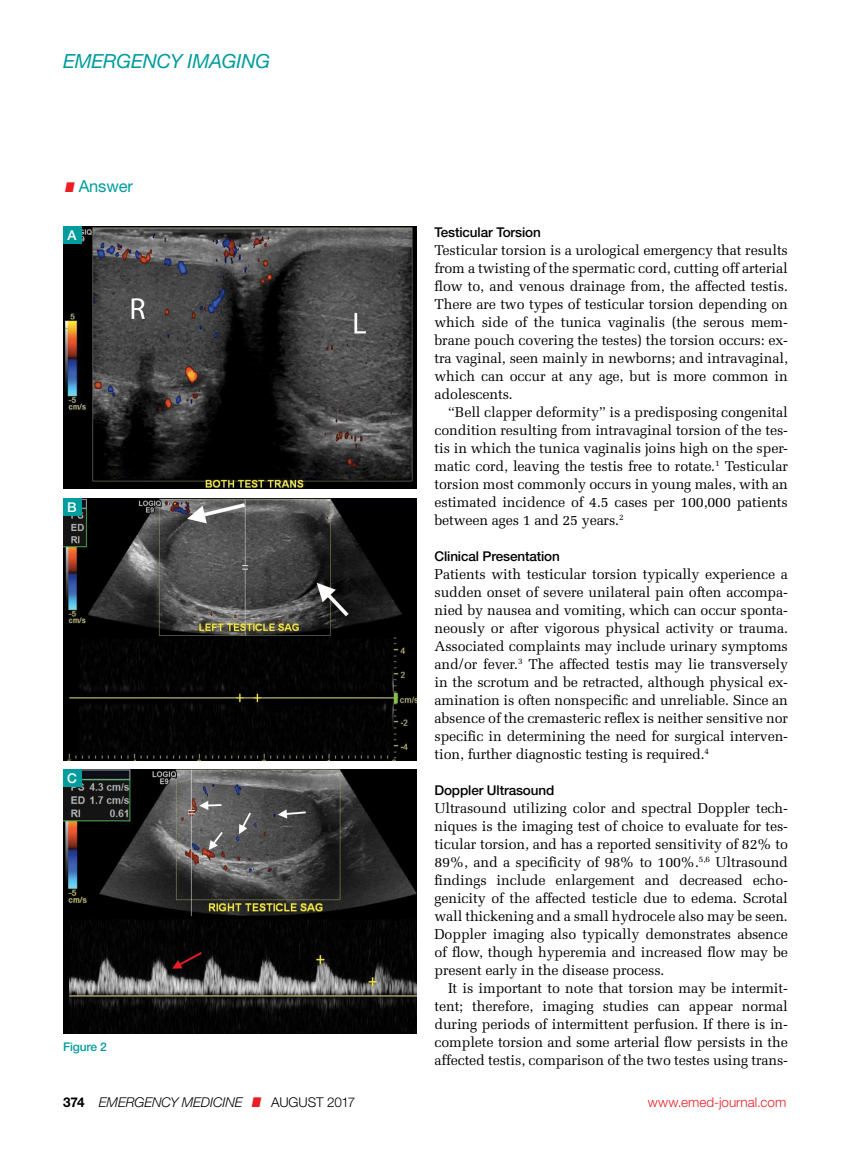
<style>
.page{position:relative;width:851px;height:1161px;background:#fff}
.page>*{position:absolute;margin:0;border:0;box-sizing:border-box;transform-origin:0 0}
.t1{font:italic 19.5px "Helvetica Neue LT Std";letter-spacing:-.01em;color:#009c9e}
.t2{font:16.5px "Helvetica Neue LT Std";letter-spacing:-.01em;color:#009c9e}
.t3{font:14.25px/18px "Melior LT Std";letter-spacing:-.01em;color:#000;text-align:justify}
.t4{font:500 13.5px "Helvetica Neue LT Std";letter-spacing:-.01em;color:#000}
.t5{font:italic 300 13.5px "Helvetica Neue LT Std";letter-spacing:-.005em;color:#000}
.t6{font:300 13.5px "Helvetica Neue LT Std";color:#ed1d24}
.t7{font:500 13.5px "Helvetica Neue LT Std";color:#fff}
.t8{font:500 12px "Helvetica Neue LT Std";letter-spacing:-.01em;color:#009c9e}
.s1{font-weight:900;font-style:italic;font-size:13.5px;color:#ed1d24}
.s2{font-weight:700;font-style:normal}
.s3{font-weight:900;color:#ed1d24}
.s4{font-style:normal}
</style>
<div class="page">
<img style="left:63px;top:226px;width:353px;height:263px">
<img style="left:63px;top:498px;width:353px;height:262px">
<img style="left:63px;top:770px;width:353px;height:264px">
<div style="left:63px;top:226px;width:18px;height:18px;background:#009c9e"></div>
<div style="left:63px;top:498px;width:18px;height:18px;background:#009c9e"></div>
<div style="left:63px;top:770px;width:18px;height:18px;background:#009c9e"></div>
<h1 class="t1" style="left:63px;top:49px;width:208px">EMERGENCY IMAGING</h1>
<p class="t2" style="left:63px;top:176px;width:71px"><span class="s1">I</span>Answer</p>
<p class="t7" style="left:67px;top:227px;width:11px">A</p>
<p class="t7" style="left:67px;top:499px;width:11px">B</p>
<p class="t7" style="left:67px;top:770px;width:11px">C</p>
<p class="t8" style="left:63px;top:1040px;width:45px">Figure 2</p>
<p class="t4" style="left:434px;top:224px;width:108px">Testicular Torsion</p>
<p class="t3" style="left:434px;top:241px;width:355px">Testicular torsion is a urological emergency that results from a twisting of the spermatic cord, cutting off arterial flow to, and venous drainage from, the affected testis.<br>There are two types of testicular torsion depending on which side of the tunica vaginalis (the serous mem&shy;brane pouch covering the testes) the torsion occurs: ex&shy;tra vaginal, seen mainly in newborns; and intravaginal, which can occur at any age, but is more common in adolescents.</p>
<p class="t3" style="left:434px;top:403px;width:355px;text-indent:13px">“Bell clapper deformity” is a predisposing congenital condition resulting from intravaginal torsion of the tes&shy;tis in which the tunica vaginalis joins high on the sper&shy;matic cord, leaving the testis free to rotate.<sup>1</sup> Testicular torsion most commonly occurs in young males, with an estimated incidence of 4.5 cases per 100,000 patients between ages 1 and 25 years.<sup>2</sup></p>
<p class="t4" style="left:434px;top:548px;width:127px">Clinical Presentation</p>
<p class="t3" style="left:434px;top:565px;width:355px">Patients with testicular torsion typically experience a sudden onset of severe unilateral pain often accompa&shy;nied by nausea and vomiting, which can occur sponta&shy;neously or after vigorous physical activity or trauma.<br>Associated complaints may include urinary symptoms and/or fever.<sup>3</sup> The affected testis may lie transversely in the scrotum and be retracted, although physical ex&shy;amination is often nonspecific and unreliable. Since an absence of the cremasteric reflex is neither sensitive nor specific in determining the need for surgical interven&shy;tion, further diagnostic testing is required.<sup>4</sup></p>
<p class="t4" style="left:434px;top:782px;width:121px">Doppler Ultrasound</p>
<p class="t3" style="left:434px;top:799px;width:355px">Ultrasound utilizing color and spectral Doppler tech&shy;niques is the imaging test of choice to evaluate for tes&shy;ticular torsion, and has a reported sensitivity of 82% to 89%, and a specificity of 98% to 100%.<sup>5,6</sup> Ultrasound findings include enlargement and decreased echo&shy;genicity of the affected testicle due to edema. Scrotal wall thickening and a small hydrocele also may be seen.<br>Doppler imaging also typically demonstrates absence of flow, though hyperemia and increased flow may be present early in the disease process.</p>
<p class="t3" style="left:434px;top:979px;width:355px;text-indent:13px">It is important to note that torsion may be intermit&shy;tent; therefore, imaging studies can appear normal during periods of intermittent perfusion. If there is in&shy;complete torsion and some arterial flow persists in the affected testis, comparison of the two testes using trans-</p>
<p class="t5" style="left:63px;top:1094px;width:293px"><span class="s2">374</span> EMERGENCY MEDICINE <span class="s3">I</span> <span class="s4">AUGUST 2017</span></p>
<p class="t6" style="left:647px;top:1094px;width:140px">www.emed-journal.com</p>
</div>
